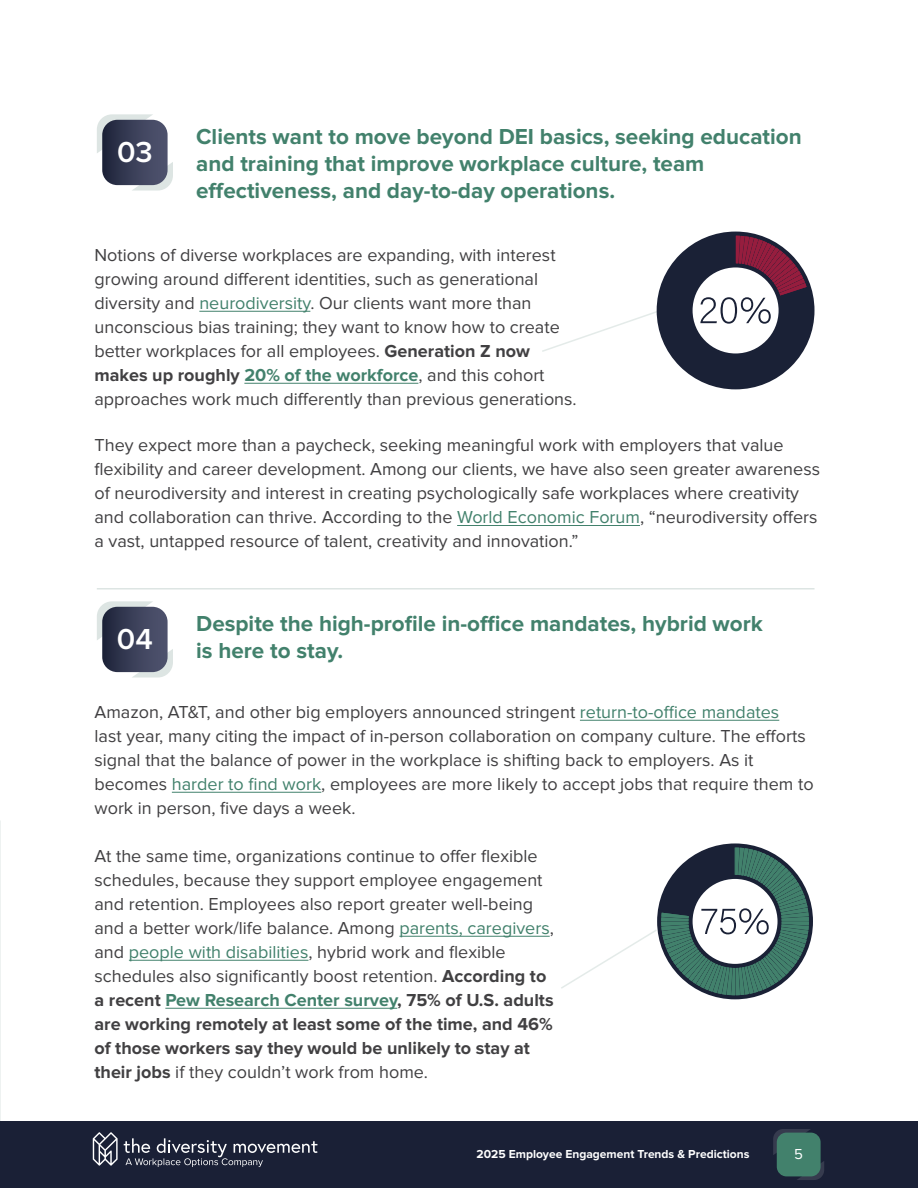
<style>
.page{position:relative;width:918px;height:1188px;background:#fff}
.page>*{position:absolute;margin:0;border:0;box-sizing:border-box;transform-origin:0 0}
.t1{font:600 30px "Proxima Nova";color:#fff}
.t2{font:700 22.5px/27px "Proxima Nova";color:#42816c}
.t3{font:18px/24px "Proxima Nova";color:#414042}
.t4{font:15px "Proxima Nova";color:#fff}
.t5{font:700 12px "Proxima Nova";color:#fff}
.s1{color:#42816c}
.s2{font-weight:700}
.s3{font-weight:700;color:#42816c}
</style>
<div class="page">
<hr style="left:199px;top:311px;width:111px;height:1px;background:#42816c">
<hr style="left:244px;top:383px;width:174px;height:1px;background:#42816c">
<hr style="left:580px;top:720px;width:199px;height:1px;background:#42816c">
<hr style="left:172px;top:792px;width:149px;height:1px;background:#42816c">
<hr style="left:399px;top:936px;width:151px;height:1px;background:#42816c">
<hr style="left:129px;top:960px;width:179px;height:1px;background:#42816c">
<hr style="left:165px;top:1008px;width:232px;height:1px;background:#42816c">
<hr style="left:457px;top:525px;width:183px;height:1px;background:#42816c">
<svg style="left:97px;top:114px;width:76px;height:77px"></svg>
<svg style="left:97px;top:601px;width:76px;height:77px"></svg>
<hr style="left:97px;top:588px;width:717px;height:2px;background:#dde5e3">
<img style="left:0;top:821px;width:1px;height:300px">
<svg style="left:542px;top:232px;width:273px;height:157px"></svg>
<svg style="left:561px;top:843px;width:252px;height:156px"></svg>
<div style="left:0;top:1121px;width:918px;height:67px;background:#1a2036"></div>
<svg style="left:773px;top:1129px;width:51px;height:51px"></svg>
<div style="left:777px;top:1133px;width:44px;height:43px;background:#42816c;border-radius:10px"></div>
<svg style="left:124px;top:1138px;width:194px;height:29px"></svg>
<svg style="left:93px;top:1132px;width:25px;height:34px"></svg>
<h1 class="t1" style="left:117px;top:135px;width:37px">03</h1>
<p class="t2" style="left:196px;top:124px;width:607px">Clients want to move beyond DEI basics, seeking education and training that improve workplace culture, team effectiveness, and day-to-day operations.</p>
<p class="t3" style="left:94px;top:243px;width:484px">Notions of diverse workplaces are expanding, with interest growing around different identities, such as generational diversity and <span class="s1">neurodiversity</span>. Our clients want more than unconscious bias training; they want to know how to create better workplaces for all employees. <span class="s2">Generation Z now makes up roughly</span> <span class="s3">20% of the workforce</span>, and this cohort approaches work much differently than previous generations.</p>
<p class="t3" style="left:94px;top:433px;width:727px">They expect more than a paycheck, seeking meaningful work with employers that value flexibility and career development. Among our clients, we have also seen greater awareness of neurodiversity and interest in creating psychologically safe workplaces where creativity and collaboration can thrive. According to the <span class="s1">World Economic Forum</span>, “neurodiversity offers a vast, untapped resource of talent, creativity and innovation.”</p>
<h1 class="t1" style="left:117px;top:622px;width:37px">04</h1>
<p class="t2" style="left:196px;top:611px;width:568px">Despite the high-profile in-office mandates, hybrid work is here to stay.</p>
<p class="t3" style="left:94px;top:700px;width:721px">Amazon, AT&amp;T, and other big employers announced stringent <span class="s1">return-to-office mandates<br></span>last year, many citing the impact of in-person collaboration on company culture. The efforts signal that the balance of power in the workplace is shifting back to employers. As it becomes <span class="s1">harder to find work</span>, employees are more likely to accept jobs that require them to work in person, five days a week.</p>
<p class="t3" style="left:94px;top:844px;width:461px">At the same time, organizations continue to offer flexible schedules, because they support employee engagement and retention. Employees also report greater well-being and a better work/life balance. Among <span class="s1">parents, caregivers</span>, and <span class="s1">people with disabilities</span>, hybrid work and flexible schedules also significantly boost retention. <span class="s2">According to a recent</span> <span class="s3">Pew Research Center survey</span><span class="s2">, 75% of U.S. adults are working remotely at least some of the time, and 46% of those workers say they would be unlikely to stay at their jobs</span> if they couldn’t work from home.</p>
<p class="t5" style="left:477px;top:1147px;width:274px">2025 Employee Engagement Trends &amp; Predictions</p>
<p class="t4" style="left:794px;top:1145px;width:10px">5</p>
</div>
